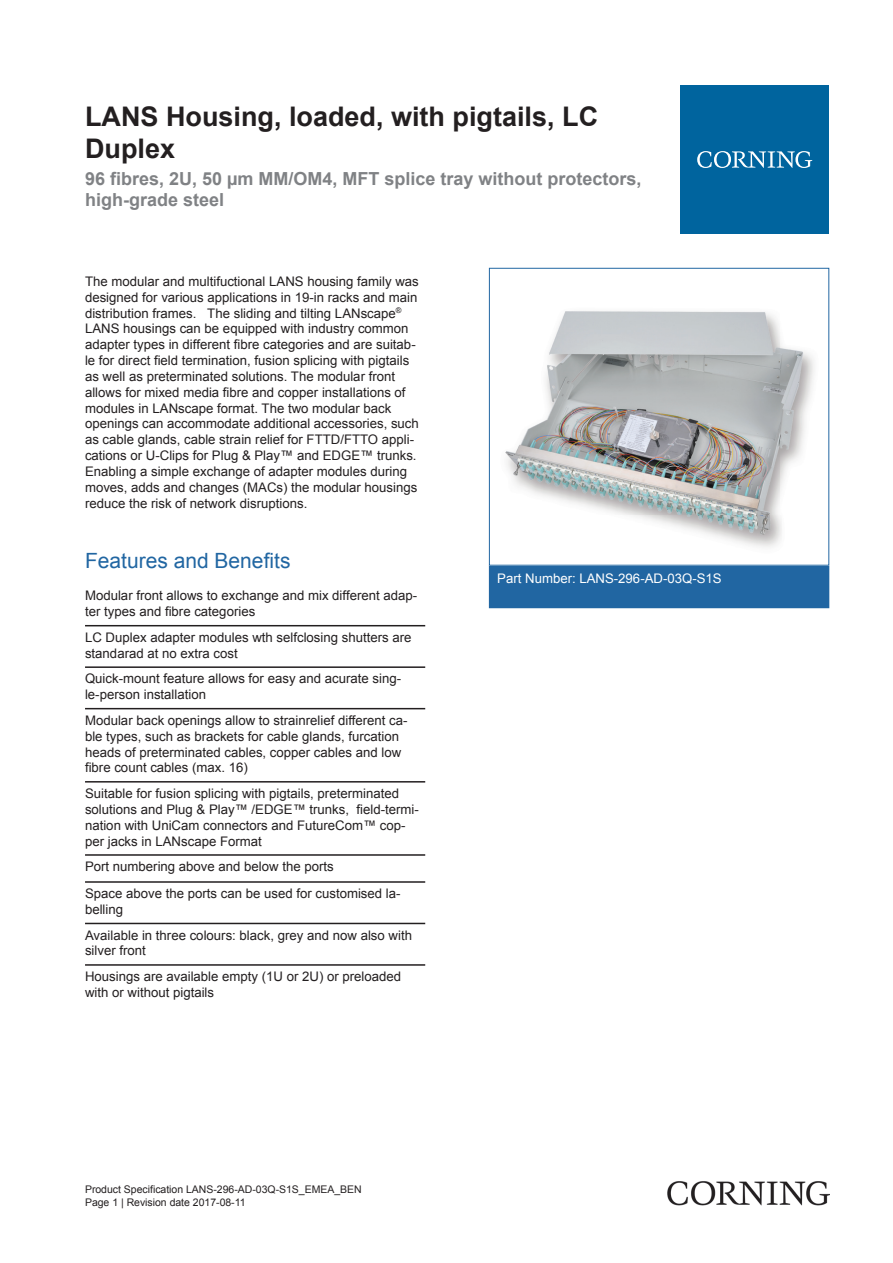
<style>
.page{position:relative;width:893px;height:1263px;background:#fff}
.page>*{position:absolute;margin:0;border:0;box-sizing:border-box;transform-origin:0 0}
.t1{font:700 27px/32.4px "Arial";color:#231f20}
.t2{font:21px "Arial";color:#2166a2}
.t3{font:700 18px/21.6px "Arial";color:#808285}
.t4{font:13.2px/15.9px "Arial";color:#231f20}
.t5{font:13.2px "Arial";color:#fff}
.t6{font:10.5px/12.6px "Arial";color:#231f20}
</style>
<div class="page">
<div style="left:489px;top:566px;width:340px;height:42px;background:#2166a2"></div>
<hr style="left:85px;top:625px;width:340px;height:1px;background:#231f20">
<hr style="left:85px;top:666px;width:340px;height:2px;background:#231f20">
<hr style="left:85px;top:708px;width:340px;height:1px;background:#231f20">
<hr style="left:85px;top:781px;width:340px;height:1px;background:#231f20">
<hr style="left:85px;top:854px;width:340px;height:2px;background:#231f20">
<hr style="left:85px;top:881px;width:340px;height:2px;background:#231f20">
<hr style="left:85px;top:923px;width:340px;height:1px;background:#231f20">
<hr style="left:85px;top:964px;width:340px;height:2px;background:#231f20">
<div style="left:680px;top:85px;width:149px;height:149px;background:#00649e"></div>
<svg style="left:697px;top:151px;width:115px;height:17px"></svg>
<img style="left:668px;top:1181px;width:161px;height:24px">
<img style="left:505px;top:311px;width:309px;height:236px">
<div style="left:489px;top:268px;width:340px;height:298px;border:1px solid #2166a2"></div>
<h1 class="t1" style="left:85px;top:100px;width:515px">LANS Housing, loaded, with pigtails, LC<br>Duplex</h1>
<h3 class="t3" style="left:85px;top:168px;width:558px">96 fibres, 2U, 50 µm MM/OM4, MFT splice tray without protectors, high-grade steel</h3>
<p class="t4" style="left:85px;top:273px;width:335px">The modular and multifuctional LANS housing family was designed for various applications in 19 -in racks and main distribution frames. The sliding and tilting LANscape<sup>® </sup>LANS housings can be equipped with industry common adapter types in different fibre categories and are suitab&shy;le for direct field termination, fusion splicing with pigtails as well as preterminated solutions. The modular front allows for mixed media fibre and copper installations of modules in LANscape format. The two modular back openings can accommodate additional accessories, such as cable glands, cable strain relief for FTTD/FTTO appli&shy;cations or U -Clips for Plug &amp; Play™ and EDGE™ trunks.<br>Enabling a simple exchange of adapter modules during moves, adds and changes (MACs) the modular housings reduce the risk of network disruptions.</p>
<h2 class="t2" style="left:85px;top:546px;width:207px">Features and Benefits</h2>
<p class="t4" style="left:85px;top:588px;width:334px">Modular front allows to exchange and mix different adap&shy;ter types and fibre categories</p>
<p class="t4" style="left:85px;top:629px;width:328px">LC Duplex adapter modules wth selfclosing shutters are standarad at no extra cost</p>
<p class="t4" style="left:85px;top:671px;width:318px">Quick-mount feature allows for easy and acurate sing&shy;le-person installation</p>
<p class="t4" style="left:85px;top:712px;width:324px">Modular back openings allow to strainrelief different ca&shy;ble types, such as brackets for cable glands, furcation heads of preterminated cables, copper cables and low fibre count cables (max. 16)</p>
<p class="t4" style="left:85px;top:785px;width:335px">Suitable for fusion splicing with pigtails, preterminated solutions and Plug &amp; Play™ /EDGE™ trunks, field-termi&shy;nation with UniCam connectors and FutureCom™ cop&shy;per jacks in LANscape Format</p>
<p class="t4" style="left:85px;top:853px;width:317px;line-height:27px">Port numbering above and below the ports<br>Space above the ports can be used for customised la-</p>
<p class="t4" style="left:85px;top:896px;width:328px;line-height:25.7px">belling<br>Available in three colours: black, grey and now also with</p>
<p class="t4" style="left:85px;top:938px;width:318px;line-height:25.7px">silver front<br>Housings are available empty (1U or 2U) or preloaded</p>
<p class="t4" style="left:85px;top:984px;width:131px">with or without pigtails</p>
<p class="t6" style="left:85px;top:1183px;width:278px">Product Specification LANS-296-AD-03Q-S1S_EMEA_BEN<br>Page 1 | Revision date 2017-08-11</p>
<p class="t5" style="left:497px;top:569px;width:226px">Part Number: LANS-296-AD-03Q-S1S</p>
</div>
